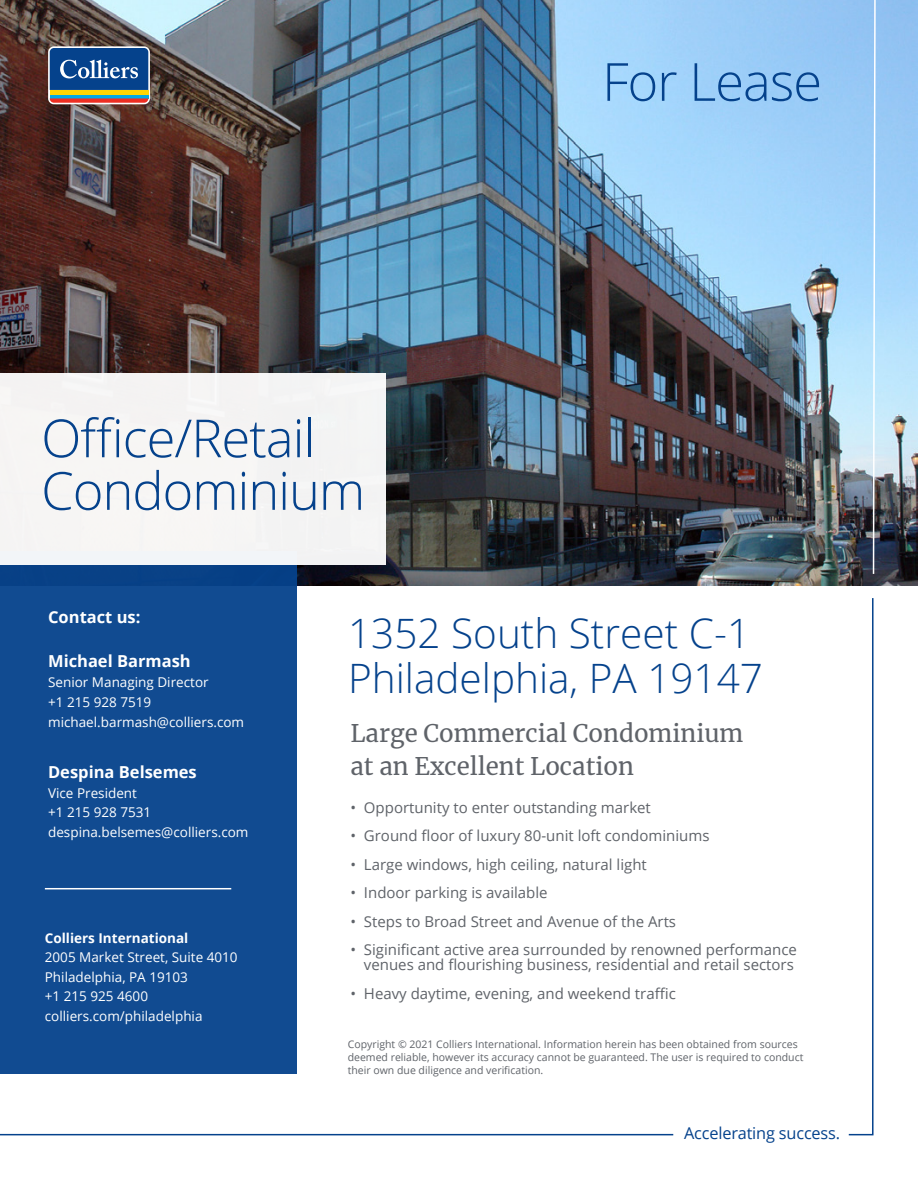
<style>
.page{position:relative;width:918px;height:1188px;background:#fff}
.page>*{position:absolute;margin:0;border:0;box-sizing:border-box;transform-origin:0 0}
.t1{font:300 52.5px/52.5px "Open Sans";letter-spacing:-.02em;color:#05428c}
.t2{font:300 40.5px "Open Sans";color:#05428c}
.t3{font:24px/33px "Merriweather";color:#5f6369}
.contact{font:700 16.5px "Open Sans";color:#fff}
.t4{font:16.35px "Open Sans";letter-spacing:-.01em;color:#05428c}
.t5{font:15px/15px "Open Sans";color:#5f6369;text-align:right}
.contact-2{font:13.5px "Open Sans";color:#fff}
.t6{font:700 13.5px "Open Sans";color:#fff}
.t7{font:10.5px/12.6px "Open Sans";color:#5f6369}
</style>
<div class="page">
<img style="left:0;top:0;width:918px;height:586px">
<svg style="left:848px;top:598px;width:26px;height:538px"></svg>
<hr style="left:0;top:1134px;width:673px;height:1px;background:#05428c">
<svg style="left:872px;top:0;width:5px;height:575px"></svg>
<div style="left:0;top:551px;width:297px;height:523px;background:#114b91"></div>
<div style="left:0;top:373px;width:386px;height:192px;background:#f5f5f4"></div>
<svg style="left:48px;top:46px;width:102px;height:58px"></svg>
<svg style="left:50px;top:94px;width:98px;height:4px"></svg>
<hr style="left:50px;top:90px;width:98px;height:4px;background:#fed503">
<svg style="left:50px;top:98px;width:98px;height:5px"></svg>
<svg style="left:50px;top:48px;width:98px;height:42px;background:#205698"></svg>
<hr style="left:45px;top:888px;width:186px;height:1px;background:#fff">
<p class="t1" style="left:41px;top:411px;width:326px">Office/Retail<br>Condominium</p>
<p class="t1" style="left:602px;top:54px;width:221px">For Lease</p>
<p class="contact" style="left:48px;top:605px;width:94px">Contact us:</p>
<p class="contact" style="left:48px;top:650px;width:144px">Michael Barmash</p>
<p class="contact-2" style="left:48px;top:673px;width:162px">Senior Managing Director</p>
<p class="contact-2" style="left:48px;top:693px;width:105px">+1 215 928 7519</p>
<p class="contact-2" style="left:48px;top:713px;width:198px">michael.barmash@colliers.com</p>
<p class="contact" style="left:48px;top:760px;width:150px">Despina Belsemes</p>
<p class="contact-2" style="left:48px;top:783px;width:90px">Vice President</p>
<p class="contact-2" style="left:48px;top:803px;width:105px">+1 215 928 7531</p>
<p class="contact-2" style="left:48px;top:823px;width:202px">despina.belsemes@colliers.com</p>
<p class="t6" style="left:45px;top:928px;width:145px">Colliers International</p>
<p class="contact-2" style="left:45px;top:948px;width:194px">2005 Market Street, Suite 4010</p>
<p class="contact-2" style="left:45px;top:968px;width:145px">Philadelphia, PA 19103</p>
<p class="contact-2" style="left:45px;top:987px;width:105px">+1 215 925 4600</p>
<p class="contact-2" style="left:45px;top:1007px;width:159px">colliers.com/philadelphia</p>
<p class="t2" style="left:348px;top:605px;width:404px">1352 South Street C-1</p>
<p class="t2" style="left:348px;top:650px;width:416px">Philadelphia, PA 19147</p>
<p class="t3" style="left:350px;top:716px;width:395px">Large Commercial Condominium at an Excellent Location</p>
<p class="t5" style="left:350px;top:799px;width:302px">• Opportunity to enter outstanding market</p>
<p class="t5" style="left:350px;top:828px;width:361px">• Ground floor of luxury 80-unit loft condominiums</p>
<p class="t5" style="left:350px;top:856px;width:298px">• Large windows, high ceiling, natural light</p>
<p class="t5" style="left:350px;top:885px;width:199px">• Indoor parking is available</p>
<p class="t5" style="left:350px;top:913px;width:327px">• Steps to Broad Street and Avenue of the Arts</p>
<p class="t5" style="left:350px;top:942px;width:448px">• Siginificant active area surrounded by renowned performance venues and flourishing business, residential and retail sectors</p>
<p class="t5" style="left:350px;top:985px;width:327px">• Heavy daytime, evening, and weekend traffic</p>
<p class="t7" style="left:348px;top:1038px;width:457px">Copyright © 2021 Colliers International. Information herein has been obtained from sources deemed reliable, however its accuracy cannot be guaranteed. The user is required to conduct their own due diligence and verification.</p>
<p class="t4" style="left:684px;top:1122px;width:158px">Accelerating success.</p>
</div>
